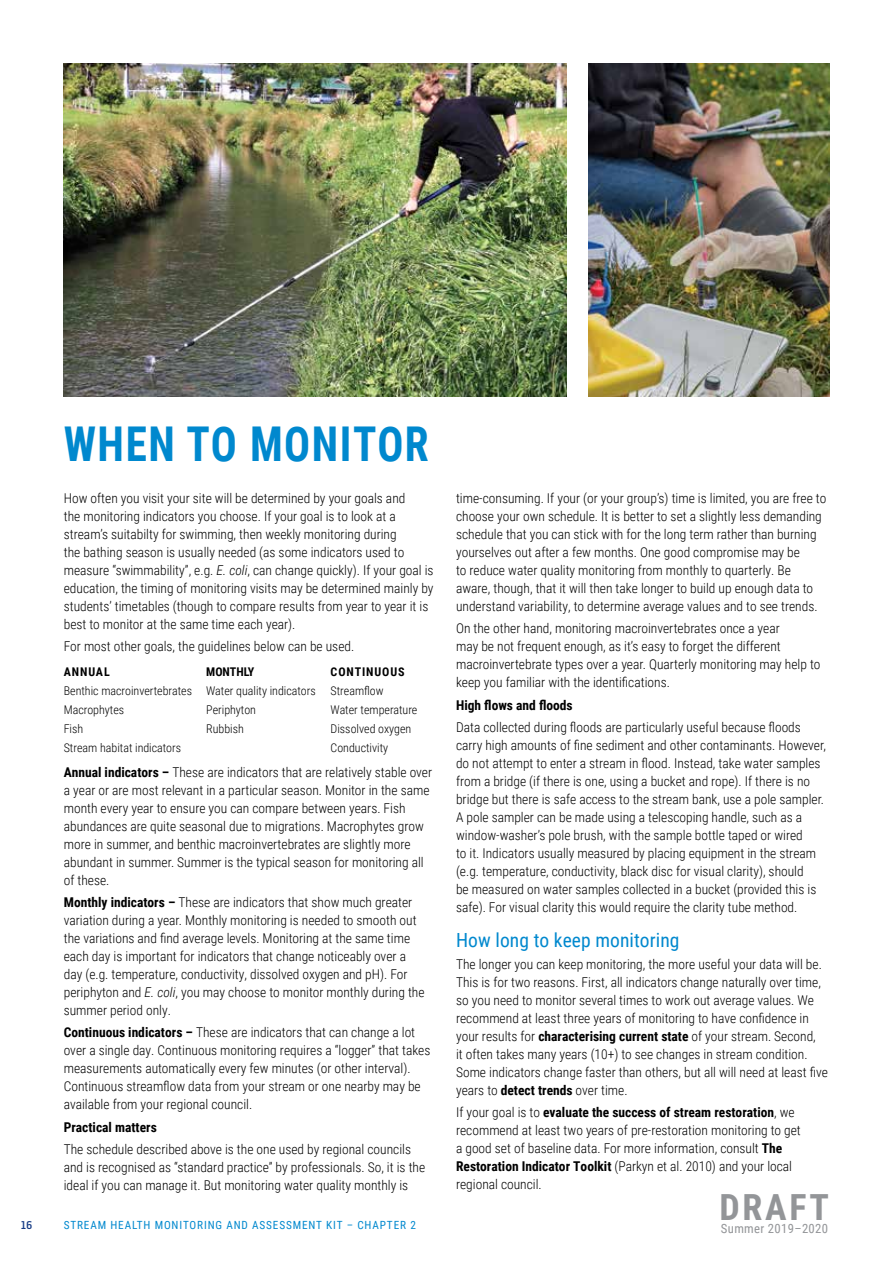
<style>
.page{position:relative;width:893px;height:1263px;background:#fff}
.page>*{position:absolute;margin:0;border:0;box-sizing:border-box;transform-origin:0 0}
.t1{font:700 48px "Roboto Condensed";letter-spacing:.035em;color:#0088ce;scale:.9 1}
.t2{font:700 36px "Roboto Condensed";letter-spacing:.075em;color:#939598}
.t3{font:19.5px "Roboto Condensed";letter-spacing:.005em;color:#0088ce}
.t4{font:300 13.5px/18px "Roboto Condensed";color:#000}
.t5{font:700 13.5px "Roboto Condensed";color:#000}
.t6{font:12.75px "Roboto Condensed";letter-spacing:.025em;color:#939598}
.t7{font:300 12px/18.9px "Roboto Condensed";color:#000}
.t8{font:700 12px "Roboto Condensed";letter-spacing:.075em;color:#000}
.t9{font:700 12px "Roboto Condensed";color:#000}
.t10{font:11.25px "Roboto Condensed";letter-spacing:.075em;color:#0088ce}
.t11{font:500 11.25px "Klampenborg";color:#163c85}
.s1{font-style:italic}
.s2{font-weight:700}
</style>
<div class="page">
<img style="left:64px;top:64px;width:503px;height:332px">
<img style="left:588px;top:64px;width:241px;height:332px">
<h1 class="t1" style="left:64px;top:410px;width:407px">WHEN TO MONITOR</h1>
<p class="t4" style="left:64px;top:489px;width:371px">How often you visit your site will be determined by your goals and<br>the monitoring indicators you choose. If your goal is to look at a stream’s suitabilty for swimming, then weekly monitoring during<br>the bathing season is usually needed (as some indicators used to measure “swimmability”, e.g. <span class="s1">E. coli</span>, can change quickly). If your goal is education, the timing of monitoring visits may be determined mainly by students’ timetables (though to compare results from year to year it is best to monitor at the same time each year).</p>
<p class="t4" style="left:64px;top:637px;width:292px">For most other goals, the guidelines below can be used.</p>
<p class="t8" style="left:64px;top:664px;width:47px">ANNUAL</p>
<p class="t9" style="left:206px;top:664px;width:50px">MONTHLY</p>
<p class="t8" style="left:331px;top:664px;width:76px">CONTINUOUS</p>
<p class="t7" style="left:64px;top:681px;width:321px">Benthic macroinvertebrates Water quality indicators Streamflow<br>Macrophytes</p>
<p class="t7" style="left:206px;top:700px;width:51px">Periphyton</p>
<p class="t7" style="left:331px;top:700px;width:88px">Water temperature</p>
<p class="t7" style="left:64px;top:719px;width:21px">Fish</p>
<p class="t7" style="left:206px;top:719px;width:39px">Rubbish</p>
<p class="t7" style="left:331px;top:719px;width:82px">Dissolved oxygen</p>
<p class="t7" style="left:64px;top:738px;width:119px">Stream habitat indicators</p>
<p class="t7" style="left:331px;top:738px;width:59px">Conductivity</p>
<p class="t4" style="left:64px;top:763px;width:370px"><span class="s2">Annual indicators –</span> These are indicators that are relatively stable over a year or are most relevant in a particular season. Monitor in the same month every year to ensure you can compare between years. Fish abundances are quite seasonal due to migrations. Macrophytes grow more in summer, and benthic macroinvertebrates are slightly more abundant in summer. Summer is the typical season for monitoring all of these.</p>
<p class="t4" style="left:64px;top:893px;width:362px"><span class="s2">Monthly indicators –</span> These are indicators that show much greater variation during a year. Monthly monitoring is needed to smooth out the variations and find average levels. Monitoring at the same time each day is important for indicators that change noticeably over a day (e.g. temperature, conductivity, dissolved oxygen and pH). For periphyton and <span class="s1">E. coli</span>, you may choose to monitor monthly during the summer period only.</p>
<p class="t4" style="left:64px;top:1023px;width:368px"><span class="s2">Continuous indicators –</span> These are indicators that can change a lot over a single day. Continuous monitoring requires a “logger” that takes measurements automatically every few minutes (or other interval).<br>Continuous streamflow data from your stream or one nearby may be available from your regional council.</p>
<p class="t5" style="left:64px;top:1117px;width:95px">Practical matters</p>
<p class="t4" style="left:64px;top:1140px;width:363px">The schedule described above is the one used by regional councils and is recognised as “standard practice” by professionals. So, it is the ideal if you can manage it. But monitoring water quality monthly is</p>
<p class="t11" style="left:21px;top:1217px;width:13px">16</p>
<p class="t10" style="left:64px;top:1217px;width:354px">STREAM HEALTH MONITORING AND ASSESSMENT KIT – CHAPTER 2</p>
<p class="t4" style="left:456px;top:489px;width:372px">time-consuming. If your (or your group’s) time is limited, you are free to choose your own schedule. It is better to set a slightly less demanding schedule that you can stick with for the long term rather than burning yourselves out after a few months. One good compromise may be<br>to reduce water quality monitoring from monthly to quarterly. Be aware, though, that it will then take longer to build up enough data to understand variability, to determine average values and to see trends.</p>
<p class="t4" style="left:456px;top:619px;width:366px">On the other hand, monitoring macroinvertebrates once a year<br>may be not frequent enough, as it’s easy to forget the different macroinvertebrate types over a year. Quarterly monitoring may help to keep you familiar with the identifications.</p>
<p class="t5" style="left:456px;top:695px;width:118px">High flows and floods</p>
<p class="t4" style="left:456px;top:717px;width:371px">Data collected during floods are particularly useful because floods carry high amounts of fine sediment and other contaminants. However, do not attempt to enter a stream in flood. Instead, take water samples from a bridge (if there is one, using a bucket and rope). If there is no bridge but there is safe access to the stream bank, use a pole sampler.<br>A pole sampler can be made using a telescoping handle, such as a window-washer’s pole brush, with the sample bottle taped or wired<br>to it. Indicators usually measured by placing equipment in the stream (e.g. temperature, conductivity, black disc for visual clarity), should<br>be measured on water samples collected in a bucket (provided this is safe). For visual clarity this would require the clarity tube method.</p>
<h3 class="t3" style="left:456px;top:926px;width:225px">How long to keep monitoring</h3>
<p class="t4" style="left:456px;top:954px;width:373px">The longer you can keep monitoring, the more useful your data will be.<br>This is for two reasons. First, all indicators change naturally over time, so you need to monitor several times to work out average values. We recommend at least three years of monitoring to have confidence in your results for <span class="s2">characterising current state</span> of your stream. Second,<br>it often takes many years (10+) to see changes in stream condition.<br>Some indicators change faster than others, but all will need at least five years to <span class="s2">detect trends</span> over time.</p>
<p class="t4" style="left:456px;top:1103px;width:346px">If your goal is to <span class="s2">evaluate the success of stream restoration</span>, we recommend at least two years of pre-restoration monitoring to get a good set of baseline data. For more information, consult <span class="s2">The Restoration Indicator Toolkit</span> (Parkyn et al. 2010) and your local regional council.</p>
<h2 class="t2" style="left:720px;top:1182px;width:111px">DRAFT</h2>
<p class="t6" style="left:721px;top:1220px;width:109px">Summer 2019–2020</p>
</div>
